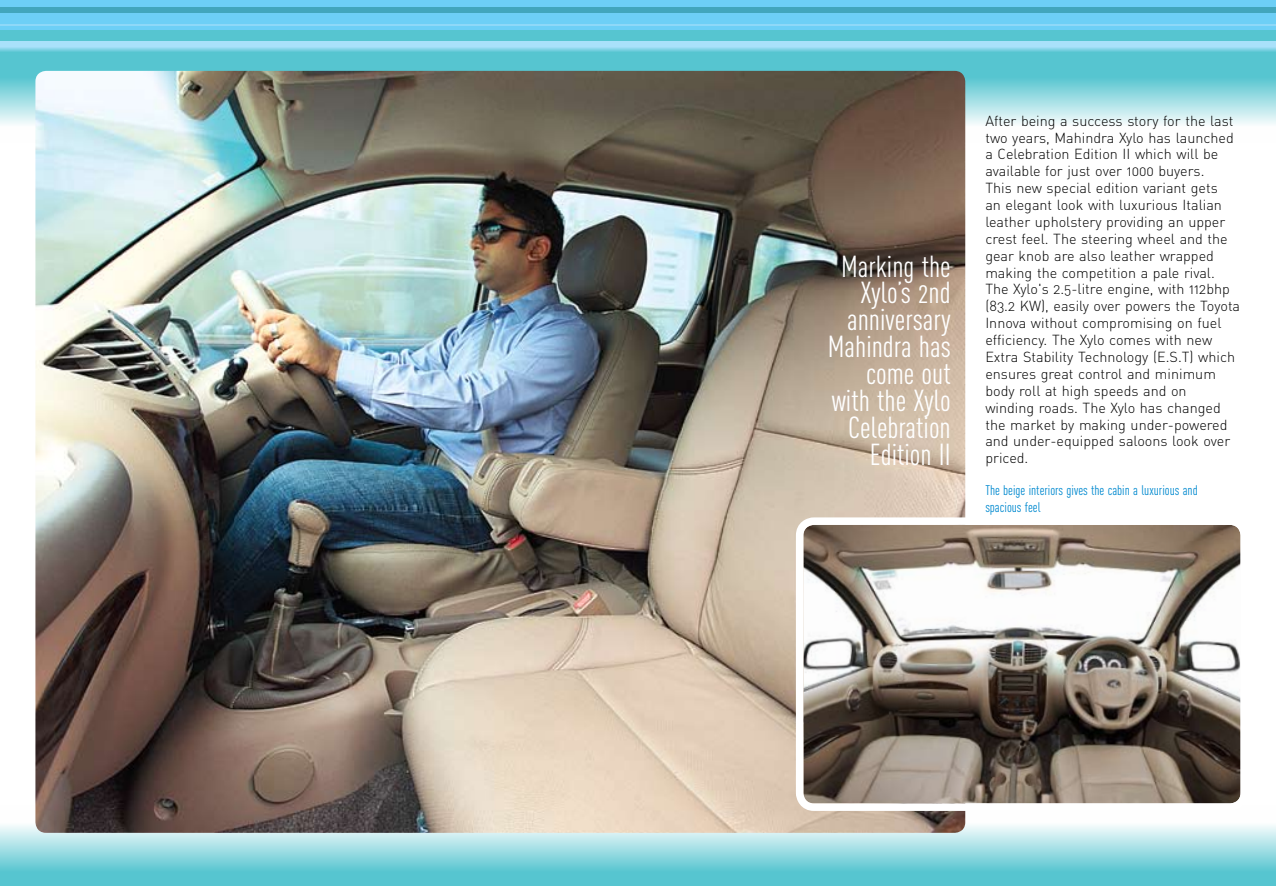
<style>
.page{position:relative;width:1276px;height:886px;background:#fff}
.page>*{position:absolute;margin:0;border:0;box-sizing:border-box;transform-origin:0 0}
.t1{font:30px/26.9px "DIN Cond Regular Alternate";color:#fff;text-align:right}
.t2{font:14.38px/16.9px "DIN Light Alternate";color:#000}
.t3{font:13.75px/16.9px "DIN Cond Regular Alternate";color:#0089cf}
</style>
<div class="page">
<svg style="left:0;top:30px;width:1276px;height:113px;background:#7dd2db"></svg>
<div style="left:0;top:0;width:1276px;height:30px;background:#6dcff6"></div>
<svg style="left:0;top:42px;width:1276px;height:12px;background:#8bd6ea"></svg>
<div style="left:0;top:7px;width:1276px;height:6px;background:#42a6bc"></div>
<hr style="left:0;top:24px;width:1276px;height:2px;background:#8ed8f8">
<svg style="left:0;top:811px;width:1276px;height:75px;background:#91d9e0"></svg>
<img style="left:35px;top:71px;width:930px;height:762px">
<img style="left:805px;top:526px;width:434px;height:276px">
<div style="left:796px;top:517px;width:452px;height:294px;border:8px solid #fff;border-radius:14px"></div>
<h1 class="t1" style="left:828px;top:252px;width:124px">Marking the<br>Xylo’s 2nd anniversary<br>Mahindra has come out with the Xylo<br>Celebration<br>Edition II</h1>
<p class="t2" style="left:985px;top:112px;width:256px">After being a success story for the last two years, Mahindra Xylo has launched a Celebration Edition II which will be available for just over 1000 buyers.<br>This new special edition variant gets<br>an elegant look with luxurious Italian leather upholstery providing an upper crest feel. The steering wheel and the gear knob are also leather wrapped making the competition a pale rival.<br>The Xylo's 2.5-litre engine, with 112bhp (83.2 KW), easily over powers the Toyota Innova without compromising on fuel efficiency. The Xylo comes with new Extra Stability Technology (E.S.T) which ensures great control and minimum body roll at high speeds and on<br>winding roads. The Xylo has changed the market by making under-powered and under-equipped saloons look over priced.</p>
<p class="t3" style="left:985px;top:481px;width:214px">The beige interiors gives the cabin a luxurious and spacious feel</p>
</div>
